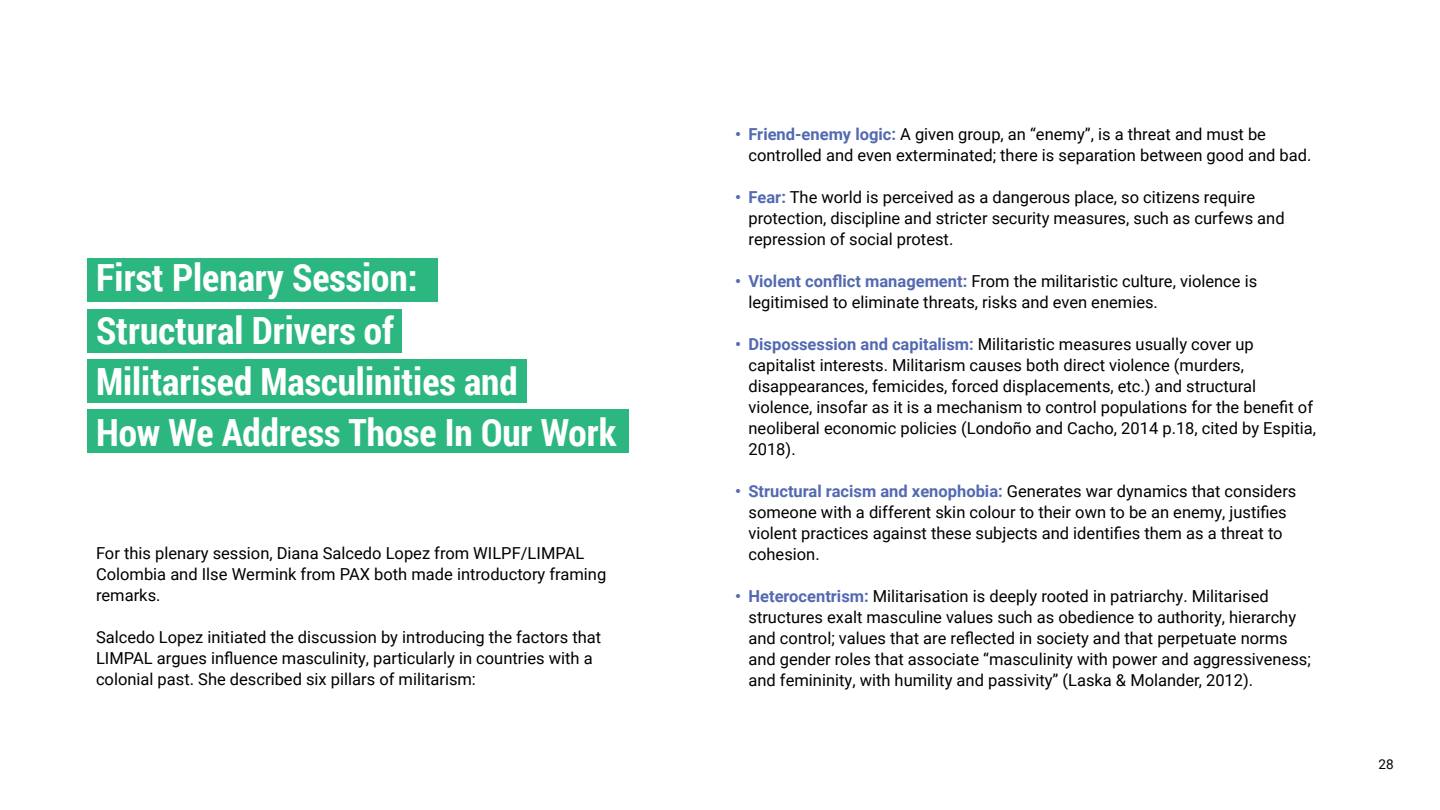
<style>
.page{position:relative;width:1440px;height:810px;background:#fff}
.page>*{position:absolute;margin:0;border:0;box-sizing:border-box;transform-origin:0 0}
.t1{font:700 37.5px "Roboto Condensed";color:#fff}
.t2{font:16.5px/21px "Roboto";color:#000}
.t3{font:13.5px "Roboto";color:#000}
.s1{font-weight:700;color:#5369b1}
</style>
<div class="page">
<div style="left:87px;top:259px;width:351px;height:43px;background:#2db780"></div>
<div style="left:87px;top:309px;width:314px;height:43px;background:#2db780"></div>
<div style="left:87px;top:359px;width:439px;height:44px;background:#2db780"></div>
<div style="left:87px;top:410px;width:541px;height:43px;background:#2db780"></div>
<p class="t1" style="left:96px;top:256px;width:323px">First Plenary Session:</p>
<p class="t1" style="left:96px;top:308px;width:299px">Structural Drivers of</p>
<p class="t1" style="left:96px;top:359px;width:423px">Militarised Masculinities and</p>
<p class="t1" style="left:96px;top:410px;width:522px">How We Address Those In Our Work</p>
<p class="t2" style="left:96px;top:542px;width:512px">For this plenary session, Diana Salcedo Lopez from WILPF/LIMPAL<br>Colombia and Ilse Wermink from PAX both made introductory framing remarks.</p>
<p class="t2" style="left:96px;top:626px;width:507px">Salcedo Lopez initiated the discussion by introducing the factors that<br>LIMPAL argues influence masculinity, particularly in countries with a colonial past. She described six pillars of militarism:</p>
<p class="t2" style="left:748px;top:123px;width:564px;text-indent:-14px"><span class="s1">• Friend-enemy logic:</span> A given group, an “enemy”, is a threat and must be controlled and even exterminated; there is separation between good and bad.</p>
<p class="t2" style="left:748px;top:186px;width:538px;text-indent:-14px"><span class="s1">• Fear:</span> The world is perceived as a dangerous place, so citizens require protection, discipline and stricter security measures, such as curfews and repression of social protest.</p>
<p class="t2" style="left:748px;top:270px;width:510px;text-indent:-14px"><span class="s1">• Violent conflict management:</span> From the militaristic culture, violence is legitimised to eliminate threats, risks and even enemies.</p>
<p class="t2" style="left:748px;top:333px;width:569px;text-indent:-14px"><span class="s1">• Dispossession and capitalism:</span> Militaristic measures usually cover up capitalist interests. Militarism causes both direct violence (murders, disappearances, femicides, forced displacements, etc.) and structural violence, insofar as it is a mechanism to control populations for the benefit of neoliberal economic policies (Londoño and Cacho, 2014 p.18, cited by Espitia, 2018).</p>
<p class="t2" style="left:748px;top:480px;width:549px;text-indent:-14px"><span class="s1">• Structural racism and xenophobia:</span> Generates war dynamics that considers someone with a different skin colour to their own to be an enemy, justifies violent practices against these subjects and identifies them as a threat to cohesion.</p>
<p class="t2" style="left:748px;top:585px;width:564px;text-indent:-14px"><span class="s1">• Heterocentrism:</span> Militarisation is deeply rooted in patriarchy. Militarised structures exalt masculine values such as obedience to authority, hierarchy and control; values that are reflected in society and that perpetuate norms and gender roles that associate “masculinity with power and aggressiveness; and femininity, with humility and passivity” (Laska &amp; Molander, 2012).</p>
<p class="t3" style="left:1378px;top:755px;width:17px">28</p>
</div>
